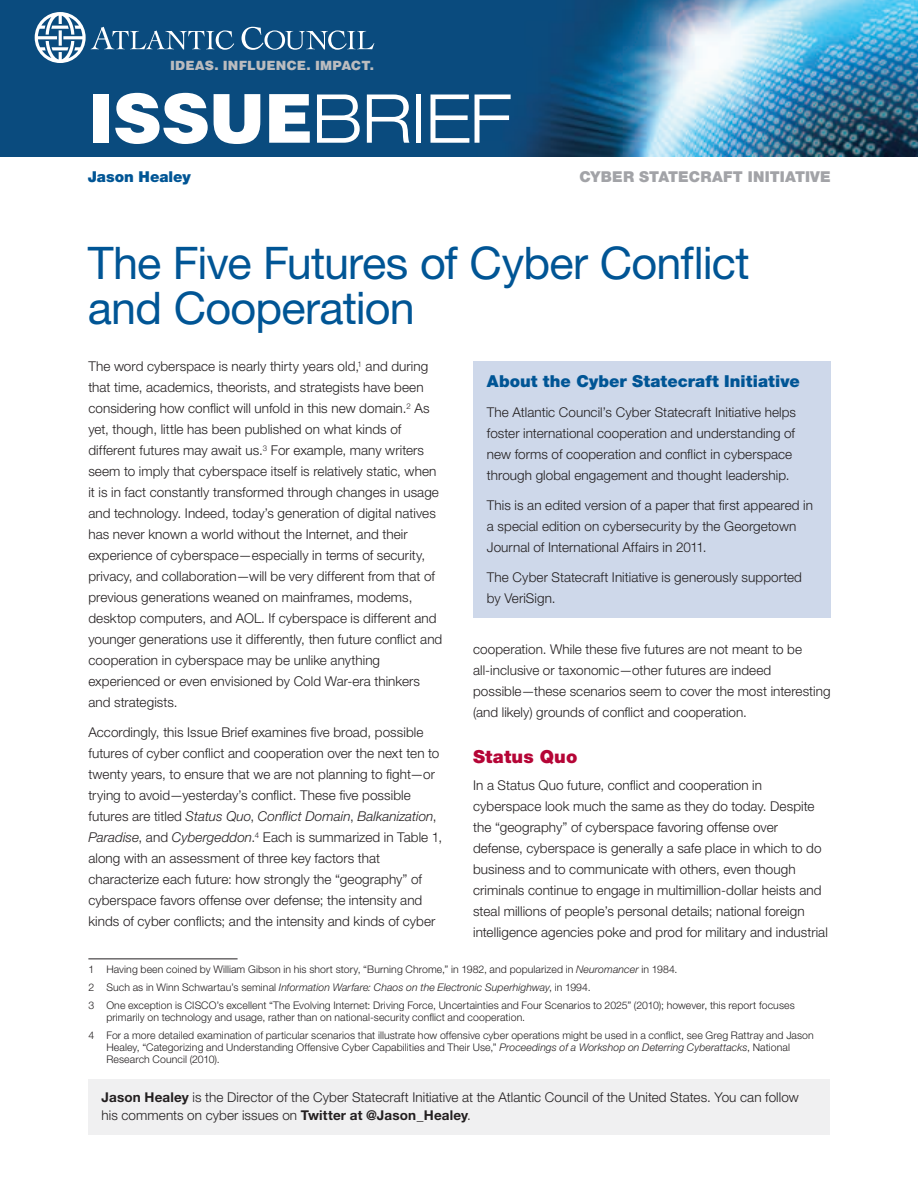
<style>
.page{position:relative;width:918px;height:1188px;background:#fff}
.page>*{position:absolute;margin:0;border:0;box-sizing:border-box;transform-origin:0 0}
.t1{font:900 67.5px "Helvetica";color:#fff}
.t2{font:300 expanded 67.5px "Helvetica Neue";letter-spacing:-.015em;color:#fff}
.t3{font:45px/45px "Helvetica Neue LT Std";letter-spacing:-.02em;color:#005595}
.t4{font:900 18px "Helvetica Neue LT Std";letter-spacing:.01em;color:#b50536}
.t5{font:900 16.5px "Helvetica Neue LT Std";letter-spacing:.005em;color:#005595}
.t6{font:900 15px "Helvetica Neue LT Std";letter-spacing:.015em;color:#a2a3a7}
.t7{font:900 15px "Helvetica Neue LT Std";color:#005595}
.t8{font:300 13.5px/21px "Helvetica Neue LT Std";letter-spacing:.005em;color:#231f20}
.t9{font:900 12.75px "Helvetica";letter-spacing:.015em;color:#bbbcbf}
.t10{font:300 10.5px/18px "Helvetica Neue LT Std";letter-spacing:.01em;color:#231f20}
.s1{font-style:italic}
.s2{font-weight:700}
</style>
<div class="page">
<div style="left:88px;top:1079px;width:742px;height:56px;background:#f0f0f1"></div>
<div style="left:473px;top:361px;width:358px;height:257px;background:#ced8ea"></div>
<img style="left:0;top:0;width:918px;height:157px">
<svg style="left:35px;top:12px;width:199px;height:51px;background:#346a94"></svg>
<svg style="left:242px;top:27px;width:132px;height:23px;background:#3d7098"></svg>
<hr style="left:88px;top:958px;width:150px;height:1px;background:#231f20">
<p class="t9" style="left:170px;top:57px;width:205px">IDEAS. INFLUENCE. IMPACT.</p>
<h1 class="t1" style="left:88px;top:74px;width:75px">ISSUE</h1>
<h1 class="t2" style="left:313px;top:78px;width:200px">Brief</h1>
<p class="t7" style="left:88px;top:167px;width:105px">Jason Healey</p>
<p class="t6" style="left:579px;top:167px;width:253px">CYBER STATECRAFT INITIATIVE</p>
<h2 class="t3" style="left:88px;top:240px;width:663px">The Five Futures of Cyber Conflict and Cooperation</h2>
<p class="t8" style="left:88px;top:355px;width:356px">The word cyberspace is nearly thirty years old,<sup>1</sup> and during that time, academics, theorists, and strategists have been considering how conflict will unfold in this new domain.<sup>2</sup> As yet, though, little has been published on what kinds of different futures may await us.<sup>3</sup> For example, many writers seem to imply that cyberspace itself is relatively static, when it is in fact constantly transformed through changes in usage and technology. Indeed, today’s generation of digital natives has never known a world without the Internet, and their experience of cyberspace—especially in terms of security, privacy, and collaboration—will be very different from that of previous generations weaned on mainframes, modems, desktop computers, and AOL. If cyberspace is different and younger generations use it differently, then future conflict and cooperation in cyberspace may be unlike anything experienced or even envisioned by Cold War-era thinkers and strategists.</p>
<p class="t8" style="left:88px;top:722px;width:355px">Accordingly, this Issue Brief examines five broad, possible futures of cyber conflict and cooperation over the next ten to twenty years, to ensure that we are not planning to fight—or trying to avoid—yesterday’s conflict. These five possible futures are titled <span class="s1">Status Quo</span>, <span class="s1">Conflict Domain</span>, <span class="s1">Balkanization</span>, <span class="s1">Paradise</span>, and <span class="s1">Cybergeddon</span>.<sup>4</sup> Each is summarized in Table 1, along with an assessment of three key factors that characterize each future: how strongly the “geography” of cyberspace favors offense over defense; the intensity and kinds of cyber conflicts; and the intensity and kinds of cyber</p>
<p class="t5" style="left:487px;top:371px;width:314px">About the Cyber Statecraft Initiative</p>
<p class="t8" style="left:487px;top:401px;width:311px">The Atlantic Council’s Cyber Statecraft Initiative helps foster international cooperation and understanding of new forms of cooperation and conflict in cyberspace through global engagement and thought leadership.</p>
<p class="t8" style="left:487px;top:494px;width:328px">This is an edited version of a paper that first appeared in a special edition on cybersecurity by the Georgetown<br>Journal of International Affairs in 2011.</p>
<p class="t8" style="left:487px;top:566px;width:317px">The Cyber Statecraft Initiative is generously supported by VeriSign.</p>
<p class="t8" style="left:473px;top:639px;width:359px">cooperation. While these five futures are not meant to be all-inclusive or taxonomic—other futures are indeed possible—these scenarios seem to cover the most interesting (and likely) grounds of conflict and cooperation.</p>
<h3 class="t4" style="left:473px;top:746px;width:106px">Status Quo</h3>
<p class="t8" style="left:473px;top:774px;width:356px">In a Status Quo future, conflict and cooperation in cyberspace look much the same as they do today. Despite the “geography” of cyberspace favoring offense over defense, cyberspace is generally a safe place in which to do business and to communicate with others, even though criminals continue to engage in multimillion-dollar heists and steal millions of people’s personal details; national foreign intelligence agencies poke and prod for military and industrial</p>
<p class="t10" style="left:88px;top:960px;width:708px">1 Having been coined by William Gibson in his short story, “Burning Chrome,” in 1982, and popularized in <span class="s1">Neuromancer</span> in 1984.<br>2 Such as in Winn Schwartau’s seminal <span class="s1">Information Warfare: Chaos on the Electronic Superhighway</span>, in 1994.<br>3 One exception is CISCO’s excellent “The Evolving Internet: Driving Force, Uncertainties and Four Scenarios to 2025” (2010); however, this report focuses</p>
<p class="t10" style="left:88px;top:1008px;width:727px;text-indent:18px">primarily on technology and usage, rather than on national-security conflict and cooperation.<br>4 For a more detailed examination of particular scenarios that illustrate how offensive cyber operations might be used in a conflict, see Greg Rattray and Jason</p>
<p class="t10" style="left:106px;top:1041px;width:685px;line-height:12px">Healey, “Categorizing and Understanding Offensive Cyber Capabilities and Their Use,” <span class="s1">Proceedings of a Workshop on Deterring Cyberattacks</span>, National<br>Research Council (2010).</p>
<p class="t8" style="left:102px;top:1088px;width:699px;line-height:18px"><span class="s2">Jason Healey</span> is the Director of the Cyber Statecraft Initiative at the Atlantic Council of the United States. You can follow his comments on cyber issues on <span class="s2">Twitter at @Jason_Healey</span>.</p>
</div>
